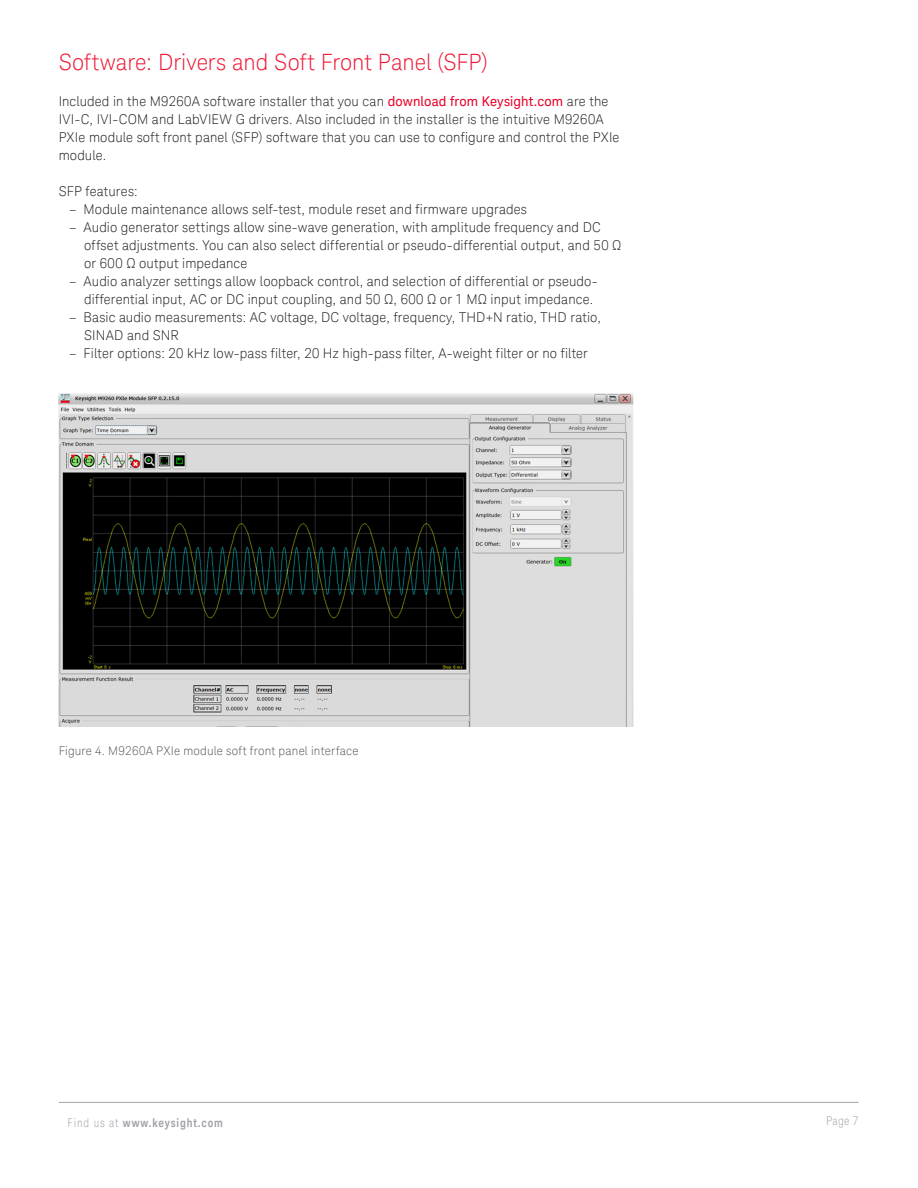
<style>
.page{position:relative;width:918px;height:1188px;background:#fff}
.page>*{position:absolute;margin:0;border:0;box-sizing:border-box;transform-origin:0 0}
.K_Heading_1{font:300 22.5px "Keysight Sans";letter-spacing:-.005em;color:#ed1a36}
.K_Body_Text{font:300 13.5px/18px "Keysight Sans";letter-spacing:.01em;color:#231f20}
.K_Diagrams_and_Figur{font:300 12px "Keysight Sans";letter-spacing:.015em;color:#57585a}
.t1{font:700 12px "Keysight Sans Condensed";letter-spacing:.07em;color:#a4a1a9}
.t2{font:300 condensed 12px "Keysight Sans";color:#a4a1a9}
.s1{font-weight:400;color:#e90029}
.s2{font-family:"Keysight Sans";font-weight:300;font-stretch:condensed}
</style>
<div class="page">
<hr style="left:59px;top:1102px;width:800px;height:1px;background:#a4a1a9">
<img style="left:59px;top:393px;width:575px;height:333px">
<p class="K_Heading_1" style="left:59px;top:49px;width:431px">Software: Drivers and Soft Front Panel (SFP)</p>
<p class="K_Body_Text" style="left:59px;top:92px;width:562px">Included in the M9260A software installer that you can <span class="s1">download from Keysight.com</span> are the IVI-C, IVI-COM and LabVIEW G drivers. Also included in the installer is the intuitive M9260A PXIe module soft front panel (SFP) software that you can use to configure and control the PXIe module.</p>
<p class="K_Body_Text" style="left:59px;top:182px;width:81px">SFP features:</p>
<p class="K_Body_Text" style="left:69px;top:200px;width:459px">– Module maintenance allows self-test, module reset and firmware upgrades</p>
<p class="K_Body_Text" style="left:84px;top:218px;width:539px;text-indent:-15px">– Audio generator settings allow sine-wave generation, with amplitude frequency and DC offset adjustments. You can also select differential or pseudo-differential output, and 50 Ω or 600 Ω output impedance</p>
<p class="K_Body_Text" style="left:84px;top:272px;width:515px;text-indent:-15px">– Audio analyzer settings allow loopback control, and selection of differential or pseudo&shy;differential input, AC or DC input coupling, and 50 Ω, 600 Ω or 1 MΩ input impedance.</p>
<p class="K_Body_Text" style="left:84px;top:308px;width:518px;text-indent:-15px">– Basic audio measurements: AC voltage, DC voltage, frequency, THD+N ratio, THD ratio,<br>SINAD and SNR</p>
<p class="K_Body_Text" style="left:69px;top:344px;width:520px">– Filter options: 20 kHz low-pass filter, 20 Hz high-pass filter, A-weight filter or no filter</p>
<p class="K_Diagrams_and_Figur" style="left:59px;top:744px;width:301px">Figure 4. M9260A PXIe module soft front panel interface</p>
<p class="t1" style="left:68px;top:1115px;width:157px"><span class="s2">Find us at</span> www.keysight.com</p>
<p class="t2" style="left:826px;top:1113px;width:34px">Page 7</p>
</div>
